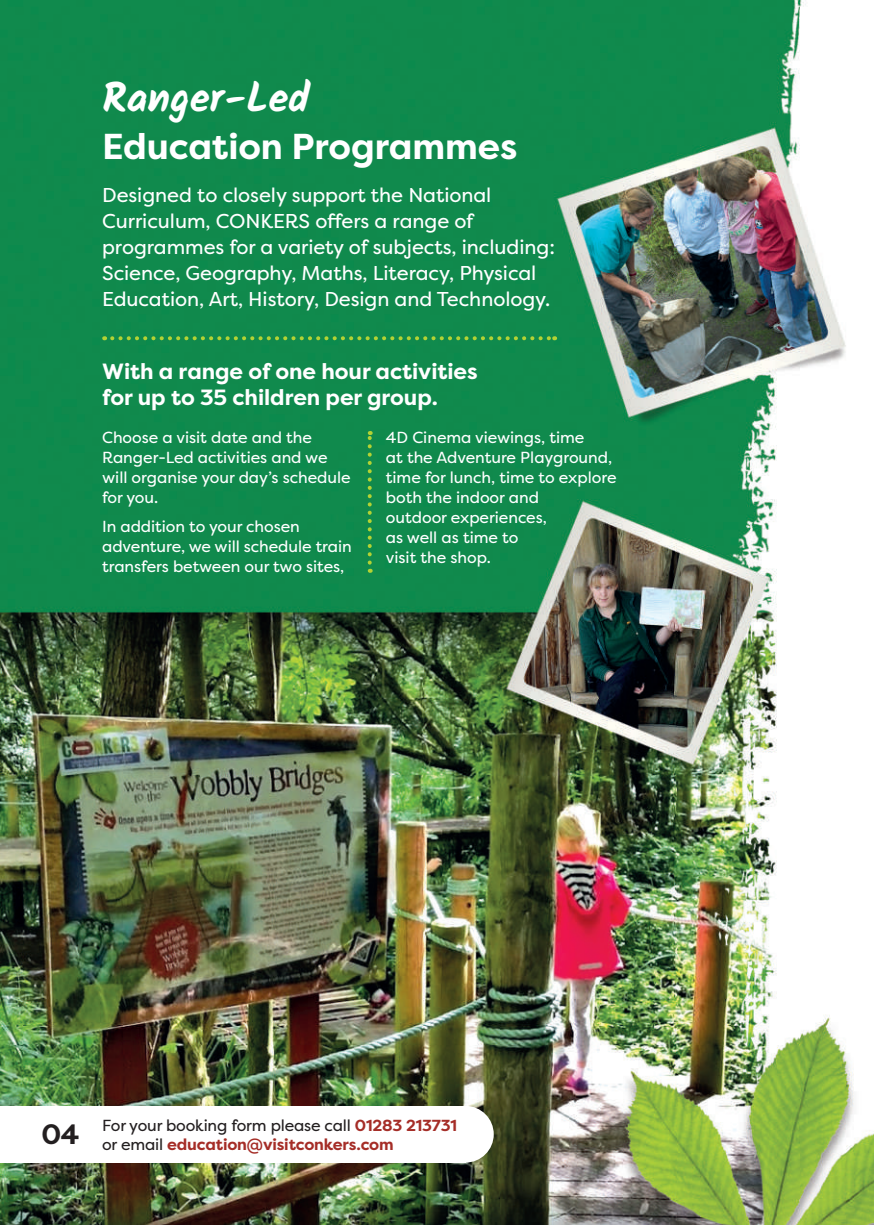
<style>
.page{position:relative;width:874px;height:1225px;background:#fff}
.page>*{position:absolute;margin:0;border:0;box-sizing:border-box;transform-origin:0 0}
.t1{font:700 41px "Kalam";letter-spacing:-.005em;color:#fff}
.t2{font:700 36px "Filson Pro";letter-spacing:-.005em;color:#fff}
.t3{font:700 28px "Filson Pro";color:#231f20}
.t4{font:700 22px/26px "Filson Pro";letter-spacing:-.005em;color:#fff}
.t5{font:20px/26px "Filson Pro";letter-spacing:-.005em;color:#fff}
.t6{font:16px/20px "Filson Pro";letter-spacing:-.005em;color:#fff}
.t7{font:700 16px/19.2px "Filson Pro";letter-spacing:-.01em;color:#a52d27}
.s1{font-weight:400;color:#231f20}
</style>
<div class="page">
<img style="left:0;top:0;width:873px;height:1224px">
<svg style="left:112px;top:336px;width:443px;height:4px;background:#4ca443"></svg>
<div style="left:0;top:1106px;width:465px;height:56px;background:#fff"></div>
<div style="left:437px;top:1106px;width:56px;height:56px;background:#fff;border-radius:50%"></div>
<svg style="left:367px;top:431px;width:4px;height:131px"></svg>
<h1 class="t1" style="left:102px;top:73px;width:209px">Ranger-Led</h1>
<h2 class="t2" style="left:102px;top:124px;width:416px">Education Programmes</h2>
<p class="t5" style="left:102px;top:182px;width:454px">Designed to closely support the National Curriculum, CONKERS offers a range of programmes for a variety of subjects, including:<br>Science, Geography, Maths, Literacy, Physical Education, Art, History, Design and Technology.</p>
<h3 class="t4" style="left:102px;top:359px;width:377px">With a range of one hour activities for up to 35 children per group.</h3>
<p class="t6" style="left:102px;top:427px;width:250px">Choose a visit date and the<br>Ranger-Led activities and we will organise your day’s schedule for you.</p>
<p class="t6" style="left:102px;top:516px;width:251px">In addition to your chosen adventure, we will schedule train transfers between our two sites,</p>
<p class="t6" style="left:386px;top:427px;width:232px">4D Cinema viewings, time<br>at the Adventure Playground, time for lunch, time to explore both the indoor and<br>outdoor experiences,<br>as well as time to<br>visit the shop.</p>
<h3 class="t3" style="left:41px;top:1116px;width:40px">04</h3>
<p class="t7" style="left:102px;top:1115px;width:356px"><span class="s1">For your booking form please call</span> 01283 213731 <span class="s1">or email</span> education@visitconkers.com</p>
</div>
